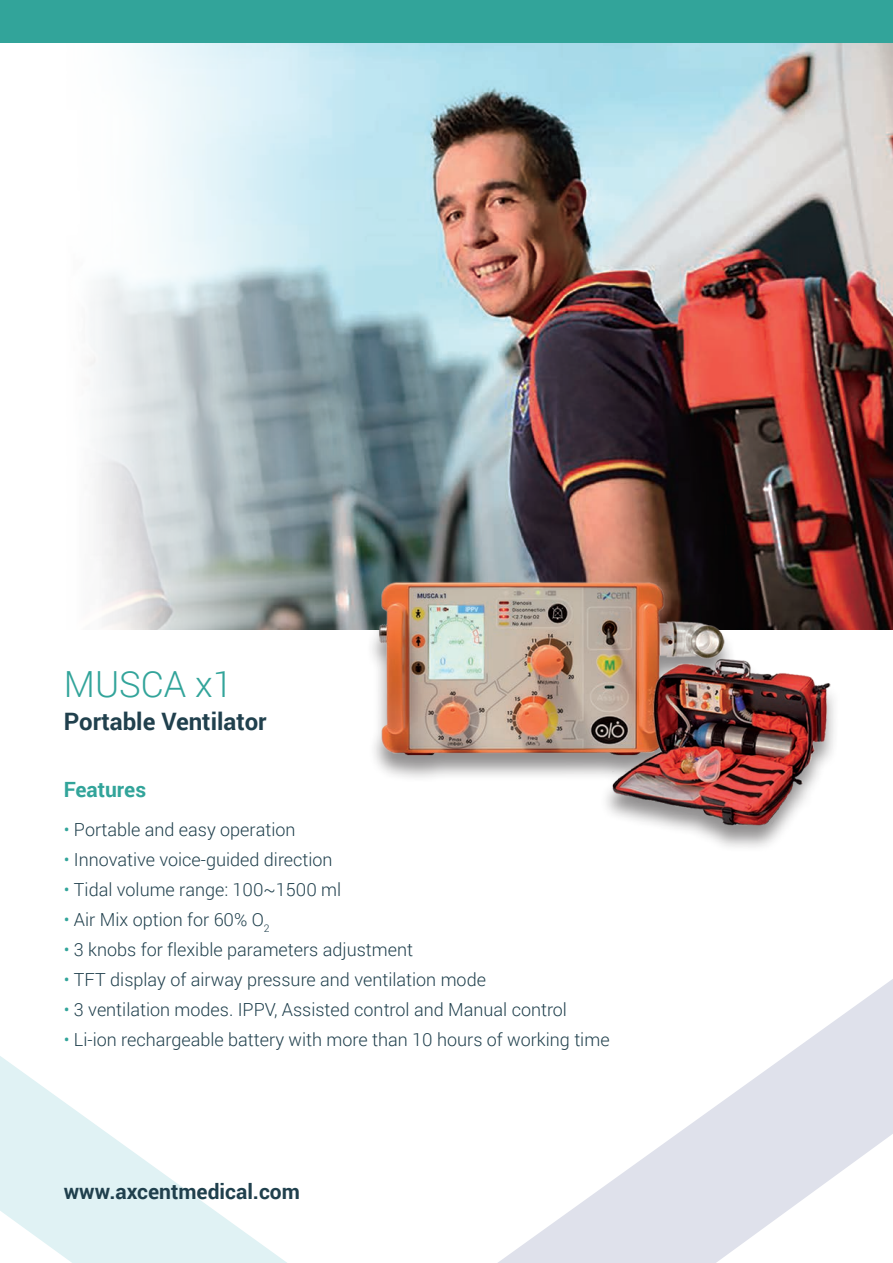
<style>
.page{position:relative;width:893px;height:1263px;background:#fff}
.page>*{position:absolute;margin:0;border:0;box-sizing:border-box;transform-origin:0 0}
.t1{font:300 36px "Roboto";color:#32a49a}
.t2{font:700 24px "Roboto";color:#20404d}
.t3{font:700 21px "Roboto";color:#20404d}
.t4{font:700 21px "Roboto";color:#32a49a}
.t5{font:300 18px "Roboto";color:#20404d}
.s1{color:#32a49a}
</style>
<div class="page">
<svg style="left:0;top:1056px;width:287px;height:207px"></svg>
<svg style="left:498px;top:979px;width:395px;height:284px"></svg>
<img style="left:89px;top:43px;width:804px;height:586px">
<img style="left:367px;top:555px;width:471px;height:293px">
<div style="left:0;top:0;width:893px;height:43px;background:#32a49a"></div>
<p class="t1" style="left:64px;top:659px;width:170px">MUSCA x1</p>
<p class="t2" style="left:64px;top:704px;width:204px">Portable Ventilator</p>
<p class="t4" style="left:64px;top:775px;width:84px">Features</p>
<p class="t5" style="left:64px;top:817px;width:233px"><span class="s1">•</span> Portable and easy operation</p>
<p class="t5" style="left:64px;top:847px;width:270px"><span class="s1">•</span> Innovative voice-guided direction</p>
<p class="t5" style="left:64px;top:877px;width:279px"><span class="s1">•</span> Tidal volume range: 100~1500 ml</p>
<p class="t5" style="left:64px;top:907px;width:207px"><span class="s1">•</span> Air Mix option for 60% O<sub>2</sub></p>
<p class="t5" style="left:64px;top:937px;width:351px"><span class="s1">•</span> 3 knobs for flexible parameters adjustment</p>
<p class="t5" style="left:64px;top:967px;width:424px"><span class="s1">•</span> TFT display of airway pressure and ventilation mode</p>
<p class="t5" style="left:64px;top:997px;width:505px"><span class="s1">•</span> 3 ventilation modes. IPPV, Assisted control and Manual control</p>
<p class="t5" style="left:64px;top:1027px;width:547px"><span class="s1">•</span> Li-ion rechargeable battery with more than 10 hours of working time</p>
<p class="t3" style="left:64px;top:1176px;width:238px">www.axcentmedical.com</p>
</div>
